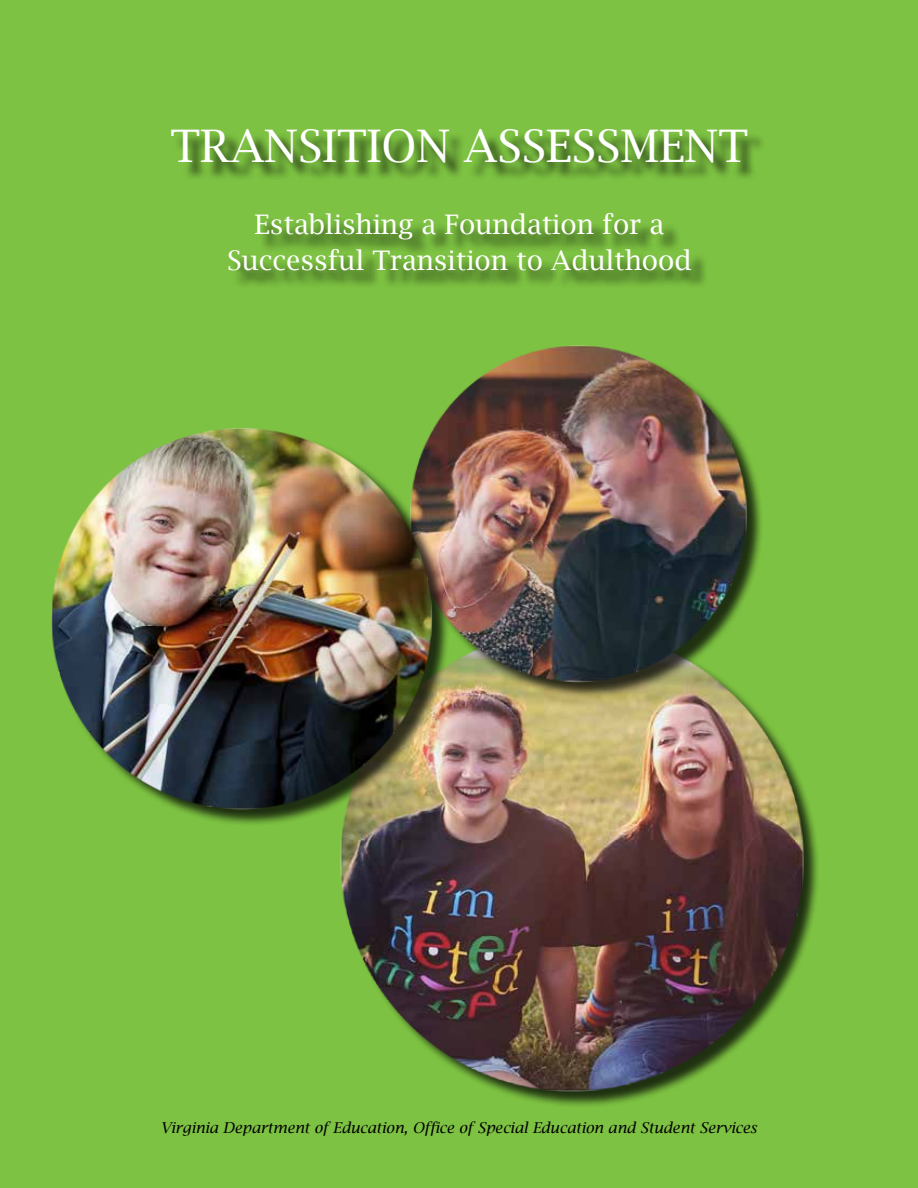
<style>
.page{position:relative;width:918px;height:1188px;background:#7dc242}
.page>*{position:absolute;margin:0;border:0;box-sizing:border-box;transform-origin:0 0}
.t1{font:45px "Lucida Bright";color:#fff}
.t2{font:27px/36px "Lucida Bright";color:#fff;text-align:center}
.t3{font:italic 600 15px "Lucida Bright";color:#000}
</style>
<div class="page">
<div style="left:344px;top:631px;width:475px;height:477px;background:#000;opacity:.75"></div>
<img style="left:340px;top:631px;width:467px;height:477px">
<div style="left:413px;top:348px;width:351px;height:351px;background:#000;opacity:.75"></div>
<img style="left:413px;top:346px;width:337px;height:339px">
<div style="left:174px;top:132px;width:592px;height:158px;background:#000;opacity:.75"></div>
<div style="left:54px;top:431px;width:396px;height:395px;background:#000;opacity:.75"></div>
<img style="left:51px;top:427px;width:397px;height:383px">
<hr style="left:227px;top:190px;width:462px;height:1px;background:#fff">
<h1 class="t1" style="left:170px;top:119px;width:547px">TRANSITION Assessment</h1>
<h2 class="t2" style="left:227px;top:206px;width:466px">Establishing a Foundation for a<br>Successful Transition to Adulthood</h2>
<p class="t3" style="left:161px;top:1119px;width:597px">Virginia Department of Education, Office of Special Education and Student Services</p>
</div>
